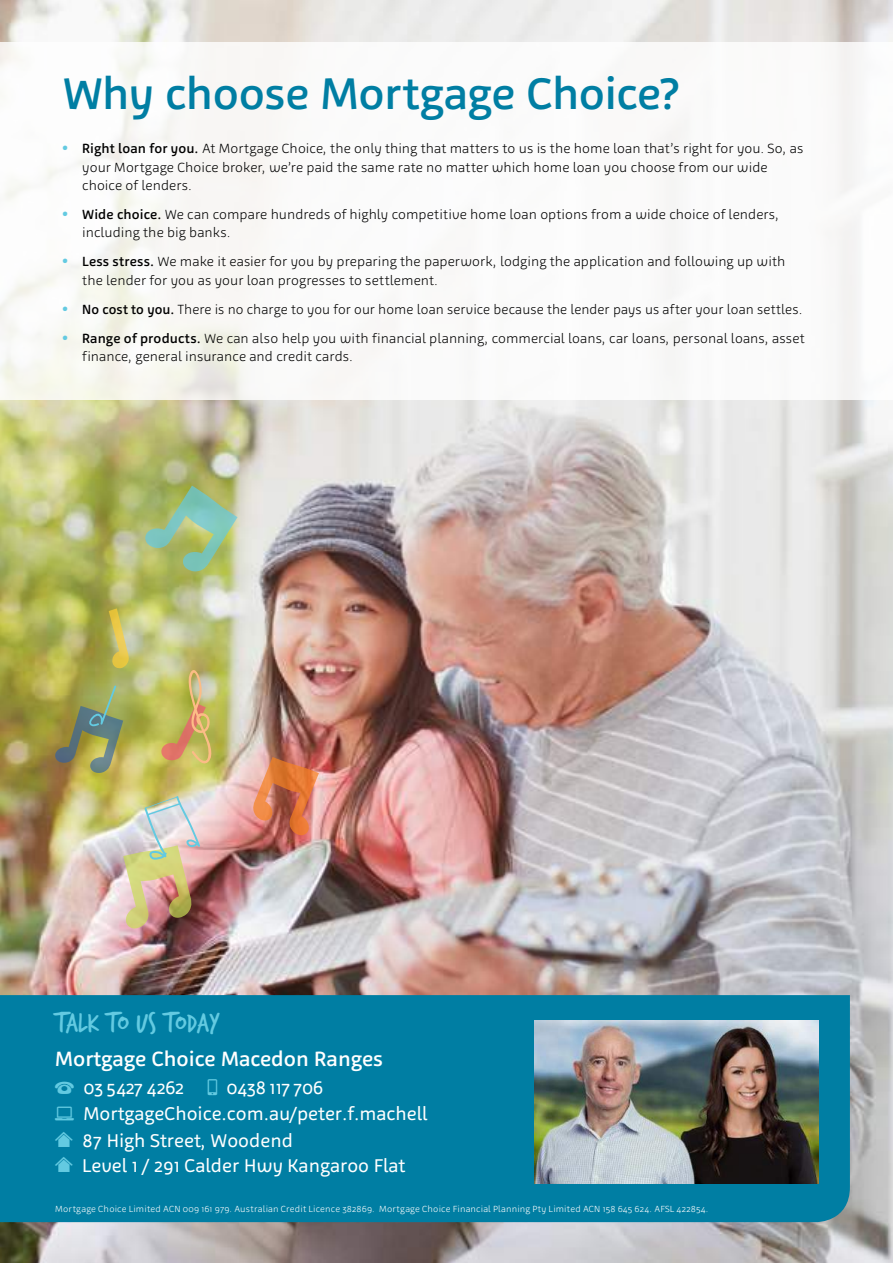
<style>
.page{position:relative;width:893px;height:1263px;background:#fff}
.page>*{position:absolute;margin:0;border:0;box-sizing:border-box;transform-origin:0 0}
.t1{font:500 45px "Agile";letter-spacing:-.01em;color:#007ea3}
.t2{font:30px "Trash Hand";color:#63cae1}
.t3{font:500 21px "Agile";color:#fff}
.t4{font:18.75px/26.5px "Agile";color:#fff}
.t5{font:18.75px "Agile";letter-spacing:-.035em;color:#fff}
.t6{font:300 13.5px/18.3px "Agile";letter-spacing:.005em;color:#000}
.t7{font:300 9px "Agile";letter-spacing:.02em;color:#fff}
.s1{font-weight:500;font-size:18.3px;color:#63cae1}
.s2{font-weight:500}
.s3{font-family:"mc icons 07";color:#63cae1}
</style>
<div class="page">
<img style="left:0;top:0;width:893px;height:1263px">
<div style="left:0;top:43px;width:893px;height:357px;background:#fff"></div>
<svg style="left:109px;top:608px;width:20px;height:60px"></svg>
<svg style="left:252px;top:757px;width:67px;height:78px;background:#d57e5b"></svg>
<img style="left:123px;top:796px;width:77px;height:133px">
<svg style="left:55px;top:685px;width:68px;height:88px;background:#90955d"></svg>
<svg style="left:145px;top:486px;width:93px;height:86px;background:#9dbe85"></svg>
<svg style="left:161px;top:667px;width:54px;height:100px;background:#c8b567"></svg>
<div style="left:0;top:995px;width:850px;height:227px;background:#007ea3"></div>
<img style="left:534px;top:1021px;width:285px;height:162px">
<h1 class="t1" style="left:63px;top:66px;width:620px">Why choose Mortgage Choice?</h1>
<p class="t6" style="left:82px;top:139px;width:723px;text-indent:-21px"><span class="s1">•</span> <span class="s2">Right loan for you.</span> At Mortgage Choice, the only thing that matters to us is the home loan that’s right for you. So, as your Mortgage Choice broker, we’re paid the same rate no matter which home loan you choose from our wide choice of lenders.</p>
<p class="t6" style="left:82px;top:205px;width:698px;text-indent:-21px"><span class="s1">•</span> <span class="s2">Wide choice.</span> We can compare hundreds of highly competitive home loan options from a wide choice of lenders, including the big banks.</p>
<p class="t6" style="left:82px;top:253px;width:705px;text-indent:-21px"><span class="s1">•</span> <span class="s2">Less stress.</span> We make it easier for you by preparing the paperwork, lodging the application and following up with the lender for you as your loan progresses to settlement.</p>
<p class="t6" style="left:61px;top:300px;width:743px"><span class="s1">•</span> <span class="s2">No cost to you.</span> There is no charge to you for our home loan service because the lender pays us after your loan settles.</p>
<p class="t6" style="left:82px;top:329px;width:724px;text-indent:-21px"><span class="s1">•</span> <span class="s2">Range of products.</span> We can also help you with financial planning, commercial loans, car loans, personal loans, asset finance, general insurance and credit cards.</p>
<h2 class="t2" style="left:55px;top:1008px;width:166px">TALK TO US TODAY</h2>
<h3 class="t3" style="left:55px;top:1046px;width:329px">Mortgage Choice Macedon Ranges</h3>
<h3 class="t5" style="left:55px;top:1076px;width:130px"><span class="s3">p</span> 03 5427 4262</h3>
<h3 class="t4" style="left:55px;top:1074px;width:373px;text-indent:152px"><span class="s3">m</span> 0438 117 706<br><span class="s3">w</span> MortgageChoice.com.au/peter.f.machell <span class="s3">h</span> 87 High Street, Woodend</h3>
<h3 class="t4" style="left:55px;top:1152px;width:352px"><span class="s3">h</span> Level 1 / 291 Calder Hwy Kangaroo Flat</h3>
<p class="t7" style="left:55px;top:1203px;width:655px">Mortgage Choice Limited ACN 009 161 979. Australian Credit Licence 382869. Mortgage Choice Financial Planning Pty Limited ACN 158 645 624. AFSL 422854.</p>
</div>
